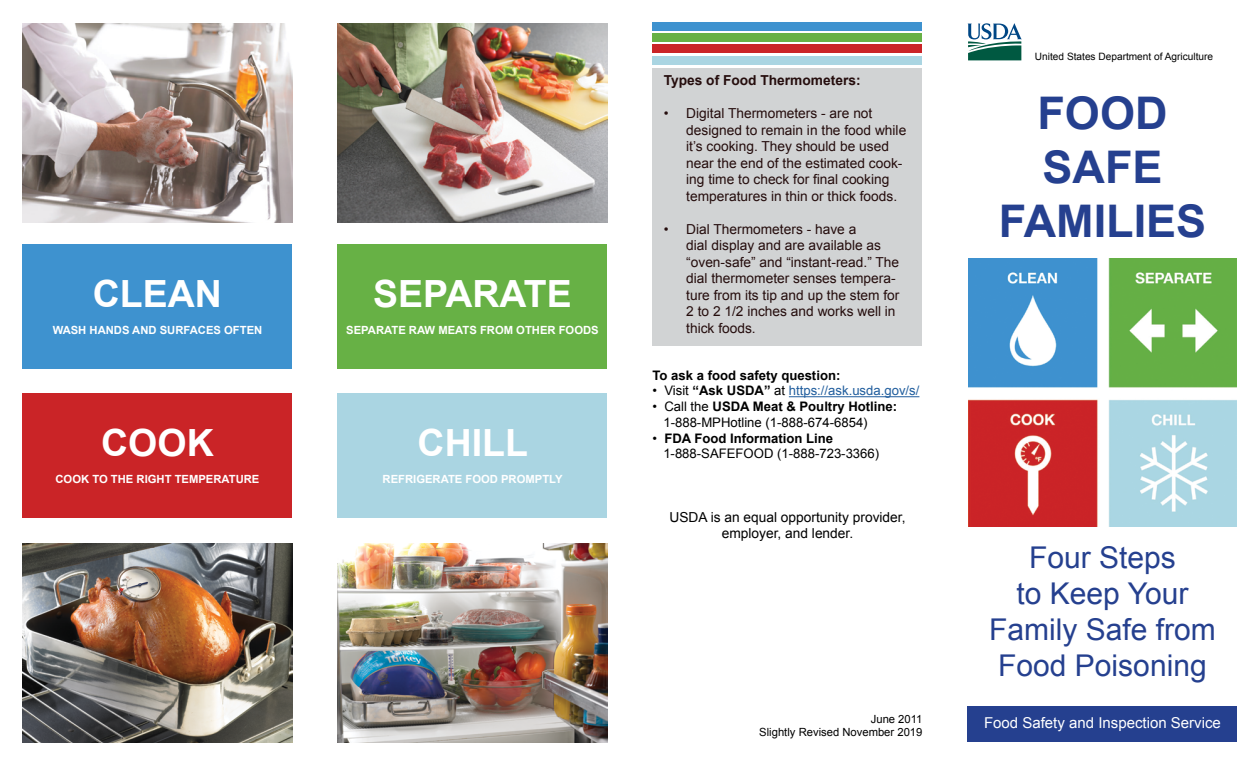
<style>
.page{position:relative;width:1260px;height:765px;background:#fff}
.page>*{position:absolute;margin:0;border:0;box-sizing:border-box;transform-origin:0 0}
.t1{font:700 45px/54px "Arial";color:#25408f;text-align:center}
.t2{font:700 37.5px "Arial";color:#fff}
.t3{font:30px/36px "Arial";color:#25408f;text-align:center}
.t4{font:15px "Arial";color:#fff}
.t5{font:13.75px/16.5px "Arial";color:#250d0d}
.t6{font:13.75px/16.5px "Arial";color:#000101;text-align:center}
.t7{font:700 13.75px "Arial";color:#250d0d}
.t8{font:13.12px/15.8px "Arial";color:#000101}
.t9{font:13.12px "Arial";color:#215e9e}
.t10{font:700 13.12px "Arial";color:#000101}
.t11{font:700 11.25px "Arial";color:#fff}
.t12{font:11.25px/13.5px "Arial";color:#000101;text-align:right}
.t13{font:10.12px "Arial";color:#000}
.s1{color:#000101}
.s2{font-weight:700;color:#000101}
.s3{font-weight:700}
</style>
<div class="page">
<div style="left:652px;top:68px;width:270px;height:278px;background:#d1d3d4"></div>
<div style="left:652px;top:56px;width:270px;height:8px;background:#aad5e2"></div>
<div style="left:652px;top:45px;width:270px;height:8px;background:#ca2427"></div>
<div style="left:652px;top:33px;width:270px;height:9px;background:#67b145"></div>
<div style="left:652px;top:22px;width:270px;height:9px;background:#3e92cf"></div>
<hr style="left:789px;top:396px;width:130px;height:1px;background:#215e9e">
<img style="left:23px;top:23px;width:269px;height:199px">
<img style="left:338px;top:23px;width:269px;height:199px">
<div style="left:338px;top:245px;width:270px;height:124px;background:#67b145"></div>
<div style="left:22px;top:245px;width:270px;height:124px;background:#3e92cf"></div>
<div style="left:338px;top:393px;width:270px;height:125px;background:#aad5e2"></div>
<div style="left:22px;top:393px;width:270px;height:125px;background:#ca2427"></div>
<img style="left:23px;top:543px;width:269px;height:199px">
<img style="left:338px;top:543px;width:269px;height:199px">
<svg style="left:968px;top:23px;width:54px;height:37px"></svg>
<img style="left:968px;top:258px;width:269px;height:268px">
<div style="left:968px;top:707px;width:270px;height:35px;background:#25408f"></div>
<p class="t2" style="left:93px;top:269px;width:131px">CLEAN</p>
<p class="t11" style="left:53px;top:322px;width:211px">WASH HANDS AND SURFACES OFTEN</p>
<p class="t2" style="left:101px;top:417px;width:114px">COOK</p>
<p class="t11" style="left:56px;top:471px;width:205px">COOK TO THE RIGHT TEMPERATURE</p>
<p class="t2" style="left:373px;top:269px;width:200px">SEPARATE</p>
<p class="t11" style="left:346px;top:322px;width:254px">SEPARATE RAW MEATS FROM OTHER FOODS</p>
<p class="t2" style="left:418px;top:417px;width:112px">CHILL</p>
<p class="t11" style="left:383px;top:471px;width:182px">REFRIGERATE FOOD PROMPTLY</p>
<h4 class="t7" style="left:664px;top:71px;width:198px">Types of Food Thermometers:</h4>
<p class="t5" style="left:686px;top:105px;width:222px;text-indent:-22px">• Digital Thermometers - are not designed to remain in the food while it’s cooking. They should be used near the end of the estimated cook-</p>
<p class="t5" style="left:686px;top:171px;width:205px">ing time to check for final cooking</p>
<p class="t5" style="left:686px;top:188px;width:212px">temperatures in thin or thick foods.</p>
<p class="t5" style="left:686px;top:221px;width:215px;text-indent:-22px">• Dial Thermometers - have a<br>dial display and are available as “oven-safe” and “instant-read.” The dial thermometer senses tempera&shy;ture from its tip and up the stem for<br>2 to 2 1/2 inches and works well in thick foods.</p>
<h5 class="t10" style="left:652px;top:366px;width:189px">To ask a food safety question:</h5>
<p class="t9" style="left:652px;top:382px;width:268px"><span class="s1">• Visit</span> <span class="s2">“Ask USDA”</span> <span class="s1">at</span> https://ask.usda.gov/s/</p>
<p class="t8" style="left:663px;top:399px;width:235px;text-indent:-11px">• Call the <span class="s3">USDA Meat &amp; Poultry Hotline:<br></span>1-888-MPHotline (1-888-674-6854)</p>
<p class="t8" style="left:663px;top:430px;width:217px;text-indent:-11px">• <span class="s3">FDA Food Information Line<br></span>1-888-SAFEFOOD (1-888-723-3366)</p>
<p class="t6" style="left:669px;top:509px;width:238px">USDA is an equal opportunity provider, employer, and lender.</p>
<p class="t12" style="left:759px;top:712px;width:165px">June 2011<br>Slightly Revised November 2019</p>
<p class="t13" style="left:1035px;top:50px;width:180px">United States Department of Agriculture</p>
<h1 class="t1" style="left:999px;top:88px;width:209px">FOOD<br>SAFE<br>FAMILIES</h1>
<p class="t3" style="left:989px;top:540px;width:228px">Four Steps<br>to Keep Your<br>Family Safe from<br>Food Poisoning</p>
<p class="t4" style="left:984px;top:713px;width:238px">Food Safety and Inspection Service</p>
</div>
